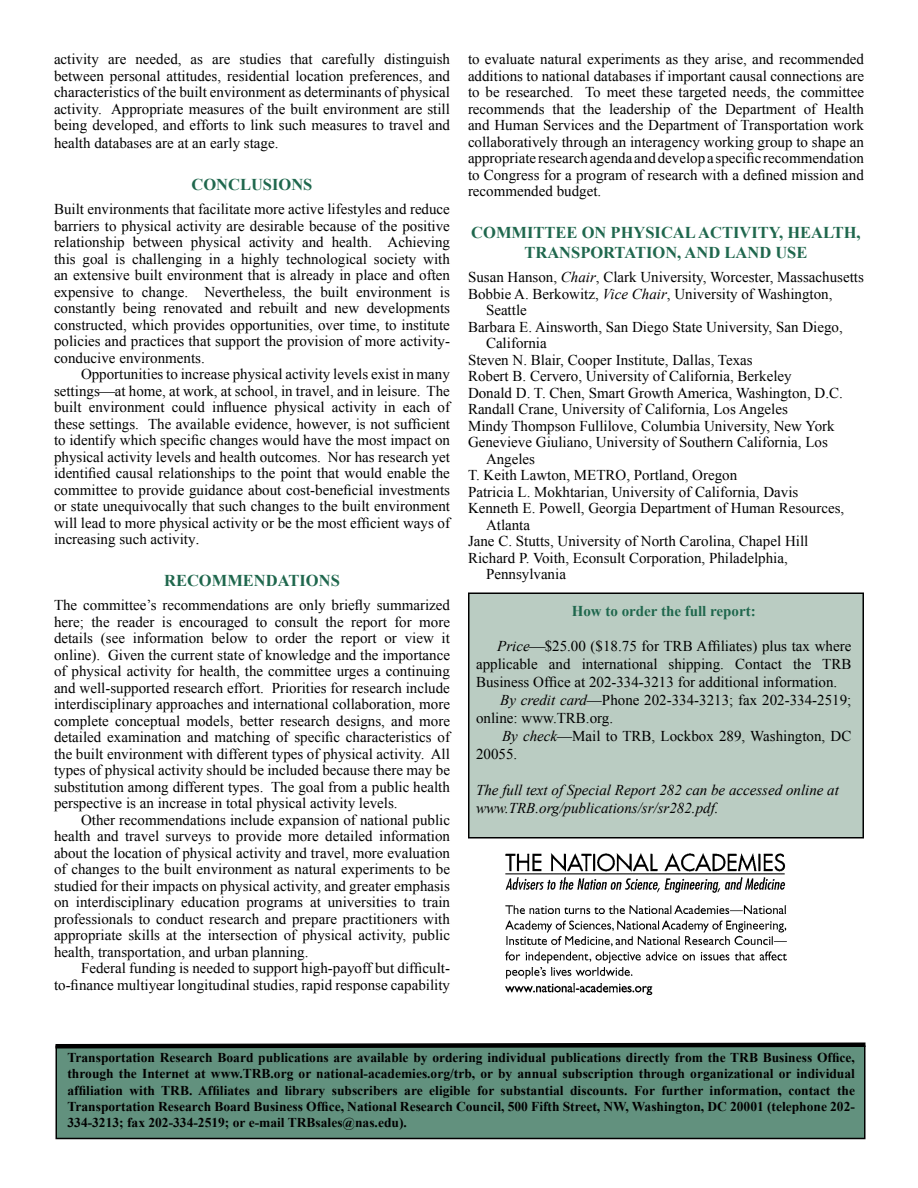
<style>
.page{position:relative;width:918px;height:1188px;background:#fff}
.page>*{position:absolute;margin:0;border:0;box-sizing:border-box;transform-origin:0 0}
.t1{font:700 16.5px/19.8px "Times New Roman";color:#1f674d;text-align:center}
.t2{font:15px/16.5px "Times New Roman";color:#000;text-align:justify}
.t3{font:italic 15px/18px "Times New Roman";color:#000}
.t4{font:700 15px "Times New Roman";color:#1f674d}
.t5{font:700 13.5px/16.2px "Times New Roman";color:#000;text-align:justify}
.s1{font-size:16.5px}
.s2{font-style:italic}
</style>
<div class="page">
<div style="left:469px;top:593px;width:394px;height:245px;background:#baccc2"></div>
<div style="left:468px;top:592px;width:396px;height:246px;border:2px solid #000"></div>
<div style="left:56px;top:1046px;width:809px;height:92px;background:#62917e"></div>
<div style="left:56px;top:1046px;width:810px;height:93px;border:2px solid #000"></div>
<img style="left:506px;top:854px;width:281px;height:140px">
<svg style="left:55px;top:1042px;width:811px;height:9px"></svg>
<div style="left:784px;top:844px;width:12px;height:18px;background:#fff"></div>
<p class="t2" style="left:54px;top:51px;width:398px">activity are needed, as are studies that carefully distinguish between personal attitudes, residential location preferences, and characteristics of the built environment as determinants of physical activity. Appropriate measures of the built environment are still being developed, and efforts to link such measures to travel and</p>
<p class="t2" style="left:54px;top:135px;width:226px">health databases are at an early stage.</p>
<p class="t1" style="left:191px;top:175px;width:123px">CONCLUSIONS</p>
<p class="t2" style="left:54px;top:201px;width:398px">Built environments that facilitate more active lifestyles and reduce barriers to physical activity are desirable because of the positive relationship between physical activity and health. Achieving this goal is challenging in a highly technological society with an extensive built environment that is already in place and often expensive to change. Nevertheless, the built environment is constantly being renovated and rebuilt and new developments constructed, which provides opportunities, over time, to institute policies and practices that support the provision of more activity&shy;conducive environments.</p>
<p class="t2" style="left:54px;top:366px;width:398px;text-indent:27px">Opportunities to increase physical activity levels exist in many settings at home, at work, at school, in travel, and in leisure. The built environment could influence physical activity in each of these settings. The available evidence, however, is not sufficient to identify which specific changes would have the most impact on physical activity levels and health outcomes. Nor has research yet identified causal relationships to the point that would enable the committee to provide guidance about cost-beneficial investments or state unequivocally that such changes to the built environment will lead to more physical activity or be the most efficient ways of increasing such activity<span class="s1">.</span></p>
<p class="t1" style="left:164px;top:571px;width:177px">RECOMMENDATIONS</p>
<p class="t2" style="left:54px;top:597px;width:398px">The committee’s recommendations are only briefly summarized here; the reader is encouraged to consult the report for more details (see information below to order the report or view it online). Given the current state of knowledge and the importance of physical activity for health, the committee urges a continuing and well-supported research effort. Priorities for research include interdisciplinary approaches and international collaboration, more complete conceptual models, better research designs, and more detailed examination and matching of specific characteristics of the built environment with different types of physical activity. All types of physical activity should be included because there may be substitution among different types. The goal from a public health perspective is an increase in total physical activity levels.</p>
<p class="t2" style="left:54px;top:811px;width:398px;text-indent:27px">Other recommendations include expansion of national public health and travel surveys to provide more detailed information about the location of physical activity and travel, more evaluation of changes to the built environment as natural experiments to be studied for their impacts on physical activity, and greater emphasis on interdisciplinary education programs at universities to train professionals to conduct research and prepare practitioners with appropriate skills at the intersection of physical activity, public health, transportation, and urban planning.</p>
<p class="t2" style="left:54px;top:960px;width:398px;text-align:right">Federal funding is needed to support high-payoff but difficult&shy;to-finance multiyear longitudinal studies, rapid response capability</p>
<p class="t2" style="left:468px;top:51px;width:398px">to evaluate natural experiments as they arise, and recommended additions to national databases if important causal connections are to be researched. To meet these targeted needs, the committee recommends that the leadership of the Department of Health and Human Services and the Department of Transportation work collaboratively through an interagency working group to shape an appropriate research agenda and develop a specific recommendation to Congress for a program of research with a defined mission and recommended budget.</p>
<p class="t1" style="left:471px;top:223px;width:391px">COMMITTEE ON PHYSICAL ACTIVITY, HEALTH,<br>TRANSPORTATION, AND LAND USE</p>
<p class="t2" style="left:468px;top:269px;width:397px">Susan Hanson, <span class="s2">Chair</span>, Clark University, Worcester, Massachusetts</p>
<p class="t2" style="left:468px;top:285px;width:366px">Bobbie A. Berkowitz, <span class="s2">Vice Chair</span>, University of Washington,</p>
<p class="t2" style="left:486px;top:302px;width:42px">Seattle</p>
<p class="t2" style="left:468px;top:318px;width:376px">Barbara E. Ainsworth, San Diego State University, San Diego,</p>
<p class="t2" style="left:486px;top:335px;width:62px">California</p>
<p class="t2" style="left:468px;top:351px;width:286px">Steven N. Blair, Cooper Institute, Dallas, Texas</p>
<p class="t2" style="left:468px;top:368px;width:325px">Robert B. Cervero, University of California, Berkeley</p>
<p class="t2" style="left:468px;top:384px;width:376px">Donald D. T. Chen, Smart Growth America, Washington, D.C.</p>
<p class="t2" style="left:468px;top:401px;width:321px">Randall Crane, University of California, Los Angeles</p>
<p class="t2" style="left:468px;top:417px;width:368px">Mindy Thompson Fullilove, Columbia University, New York</p>
<p class="t2" style="left:468px;top:434px;width:361px">Genevieve Giuliano, University of Southern California, Los</p>
<p class="t2" style="left:486px;top:450px;width:51px">Angeles</p>
<p class="t2" style="left:468px;top:467px;width:271px">T. Keith Lawton, METRO, Portland, Oregon</p>
<p class="t2" style="left:468px;top:483px;width:332px">Patricia L. Mokhtarian, University of California, Davis</p>
<p class="t2" style="left:468px;top:500px;width:378px">Kenneth E. Powell, Georgia Department of Human Resources,</p>
<p class="t2" style="left:486px;top:516px;width:46px">Atlanta</p>
<p class="t2" style="left:468px;top:533px;width:342px">Jane C. Stutts, University of North Carolina, Chapel Hill</p>
<p class="t2" style="left:468px;top:549px;width:321px">Richard P. Voith, Econsult Corporation, Philadelphia,</p>
<p class="t2" style="left:486px;top:566px;width:81px">Pennsylvania</p>
<p class="t4" style="left:572px;top:601px;width:186px">How to order the full report:</p>
<p class="t2" style="left:497px;top:637px;width:356px"><span class="s2">Price</span> $25.00 ($18.75 for TRB Affiliates) plus tax where</p>
<p class="t2" style="left:476px;top:655px;width:377px">applicable and international shipping. Contact the TRB</p>
<p class="t2" style="left:476px;top:673px;width:363px">Business Office at 202-334-3213 for additional information.</p>
<p class="t2" style="left:500px;top:691px;width:353px"><span class="s2">By credit card</span>—Phone 202-334-3213; fax 202-334-2519;</p>
<p class="t2" style="left:476px;top:709px;width:139px">online: www.TRB.org.</p>
<p class="t2" style="left:502px;top:727px;width:351px"><span class="s2">By check</span>—Mail to TRB, Lockbox 289, Washington, DC</p>
<p class="t2" style="left:476px;top:745px;width:43px">20055.</p>
<p class="t3" style="left:476px;top:780px;width:364px">The full text of Special Report 282 can be accessed online at www.TRB.org/publications/sr/sr282.pdf.</p>
<p class="t5" style="left:68px;top:1049px;width:789px">Transportation Research Board publications are available by ordering individual publications directly from the TRB Business Office, through the Internet at www.TRB.org or national-academies.org/trb, or by annual subscription through organizational or individual affiliation with TRB. Affiliates and library subscribers are eligible for substantial discounts. For further information, contact the Transportation Research Board Business Office, National Research Council, 500 Fifth Street, NW, Washington, DC 20001 (telephone 202- 334-3213; fax 202-334-2519; or e-mail TRBsales@nas.edu).</p>
</div>
